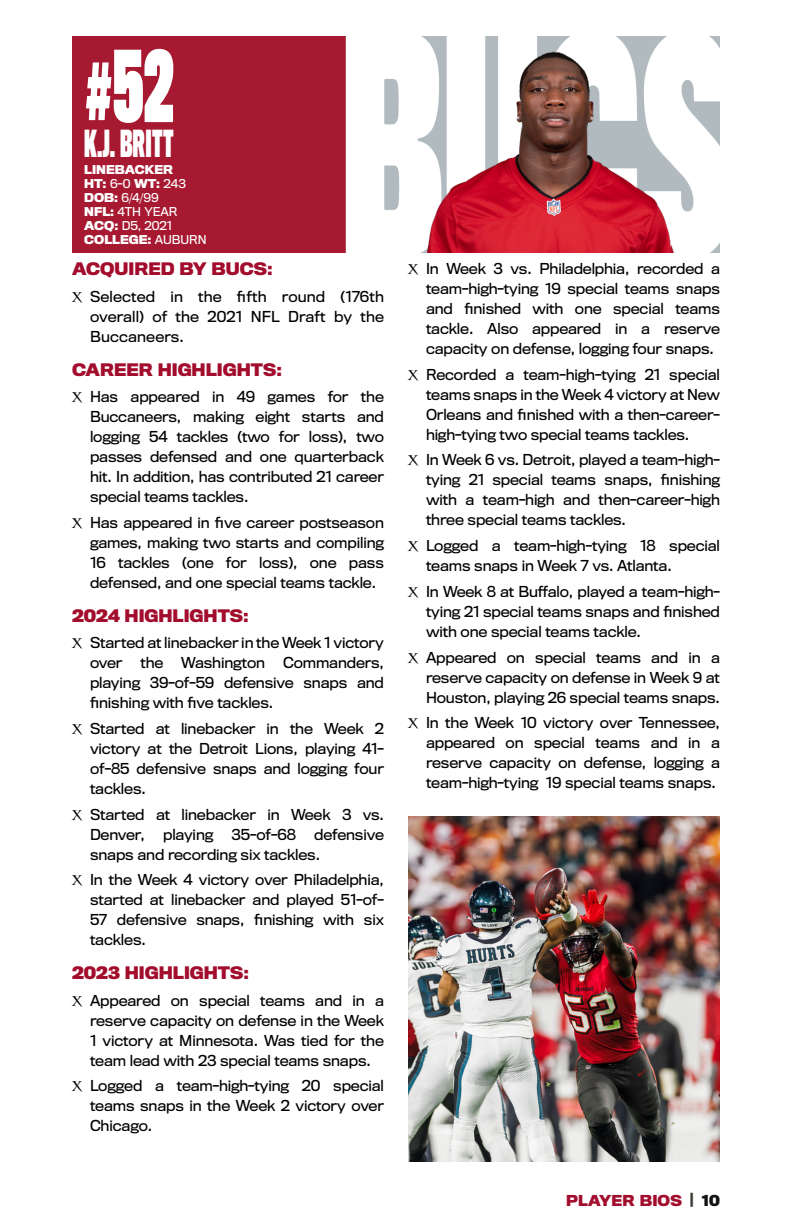
<style>
.page{position:relative;width:792px;height:1224px;background:#fff}
.page>*{position:absolute;margin:0;border:0;box-sizing:border-box;transform-origin:0 0}
.Veteran_Player_Numbe{font:800 76.8px "TB Vibrance";color:#fff;scale:1.05 1}
.Veteran_Player_Name{font:800 29px "TB Vibrance";color:#fff}
.Player_headers{font:700 16px "Titling Gothic FB";color:#a30d2d}
.t1{font:14px/20px "Titling Gothic FB";letter-spacing:-.01em;color:#000;text-align:justify}
.t2{font:700 14px "Titling Gothic FB";letter-spacing:.01em;color:#a30d2d}
.Veteran_Vitals{font:700 11.4px "Titling Gothic FB";color:#fff}
.Veteran_Vitals-2{font:11.4px "Titling Gothic FB";color:#fff}
.s1{font-weight:400}
.s2{font-weight:700}
.s3{font-family:"Charlemagne Std";font-weight:700}
.s4{color:#3e3a35}
.s5{color:#101112}
</style>
<div class="page">
<img style="left:72px;top:36px;width:648px;height:216px">
<img style="left:376px;top:36px;width:324px;height:216px">
<img style="left:408px;top:816px;width:312px;height:346px">
<p class="Veteran_Player_Numbe" style="left:84px;top:34px;width:87px">#52</p>
<p class="Veteran_Player_Name" style="left:84px;top:123px;width:91px">K.J. BRITT</p>
<p class="Veteran_Vitals" style="left:84px;top:162px;width:90px">LINEBACKER</p>
<p class="Veteran_Vitals" style="left:84px;top:176px;width:103px">HT: <span class="s1">6-0</span> WT: <span class="s1">243</span></p>
<p class="Veteran_Vitals-2" style="left:84px;top:190px;width:76px"><span class="s2">DOB:</span> 6/4/99</p>
<p class="Veteran_Vitals-2" style="left:84px;top:204px;width:95px"><span class="s2">NFL:</span> 4TH YEAR</p>
<p class="Veteran_Vitals-2" style="left:84px;top:218px;width:90px"><span class="s2">ACQ:</span> D5, 2021</p>
<p class="Veteran_Vitals" style="left:84px;top:232px;width:124px">COLLEGE: <span class="s1">AUBURN</span></p>
<p class="Player_headers" style="left:72px;top:259px;width:202px">ACQUIRED BY BUCS:</p>
<p class="t1" style="left:90px;top:286px;width:296px;text-indent:-18px"><span class="s3">X</span> Selected in the fifth round (176th overall) of the 2021 NFL Draft by the Buccaneers.</p>
<p class="Player_headers" style="left:72px;top:359px;width:212px">CAREER HIGHLIGHTS:</p>
<p class="t1" style="left:90px;top:387px;width:296px;text-indent:-18px"><span class="s3">X</span> Has appeared in 49 games for the Buccaneers, making eight starts and logging 54 tackles (two for loss), two passes defensed and one quarterback hit. In addition, has contributed 21 career special teams tackles.</p>
<p class="t1" style="left:90px;top:512px;width:296px;text-indent:-18px"><span class="s3">X</span> Has appeared in five career postseason games, making two starts and compiling 16 tackles (one for loss), one pass defensed, and one special teams tackle.</p>
<p class="Player_headers" style="left:72px;top:605px;width:178px">2024 HIGHLIGHTS:</p>
<p class="t1" style="left:90px;top:633px;width:295px;text-indent:-18px"><span class="s3">X</span> Started at linebacker in the Week 1 victory over</p>
<p class="t1" style="left:90px;top:653px;width:296px;text-indent:193px">Commanders, playing 39-of-59 defensive snaps and finishing with five tackles.</p>
<p class="t1" style="left:90px;top:718px;width:296px;text-indent:-18px"><span class="s3">X</span> Started at linebacker in the Week 2 victory at the Detroit Lions, playing 41- of-85 defensive snaps and logging four tackles.</p>
<p class="t1" style="left:90px;top:804px;width:296px;text-indent:-18px"><span class="s3">X</span> Started at linebacker in Week 3 vs.<br>Denver,</p>
<p class="t1" style="left:140px;top:653px;width:25px">the</p>
<p class="t1" style="left:181px;top:653px;width:85px">Washington</p>
<p class="t1" style="left:90px;top:824px;width:295px;text-indent:224px">defensive snaps and recording six tackles.</p>
<p class="t1" style="left:90px;top:870px;width:296px;text-indent:-18px"><span class="s3">X</span> In the Week 4 victory over Philadelphia, started at linebacker and played 51-of-57 defensive snaps, finishing with six tackles.</p>
<p class="Player_headers" style="left:72px;top:963px;width:179px">2023 HIGHLIGHTS:</p>
<p class="t1" style="left:90px;top:990px;width:296px;text-indent:-18px"><span class="s3">X</span> Appeared on special teams and in a reserve capacity on defense in the Week 1 victory at Minnesota. Was tied for the team lead with 23 special teams snaps.</p>
<p class="t1" style="left:90px;top:1076px;width:296px;text-indent:-18px"><span class="s3">X</span> Logged a team-high-tying 20 special teams snaps in the Week 2 victory over Chicago.</p>
<p class="t1" style="left:163px;top:824px;width:52px">playing</p>
<p class="t1" style="left:232px;top:824px;width:66px">35-of-68</p>
<p class="t1" style="left:426px;top:258px;width:296px;text-indent:-18px"><span class="s3">X</span> In Week 3 vs. Philadelphia, recorded a team-high-tying 19 special teams snaps and finished with one special teams tackle. Also appeared in a reserve capacity on defense, logging four snaps.</p>
<p class="t1" style="left:426px;top:364px;width:296px;text-indent:-18px"><span class="s3">X</span> Recorded a team-high-tying 21 special teams snaps in the Week 4 victory at New Orleans and finished with a then-career&shy;high-tying two special teams tackles.</p>
<p class="t1" style="left:426px;top:450px;width:296px;text-indent:-18px"><span class="s3">X</span> In Week 6 vs. Detroit, played a team-high&shy;tying 21 special teams snaps, finishing with a team-high and then-career-high three special teams tackles.</p>
<p class="t1" style="left:426px;top:536px;width:295px;text-indent:-18px"><span class="s3">X</span> Logged a team-high-tying 18 special teams snaps in Week 7 vs. Atlanta.</p>
<p class="t1" style="left:426px;top:581px;width:296px;text-indent:-18px"><span class="s3">X</span> In Week 8 at Buffalo, played a team-high&shy;tying 21 special teams snaps and finished with one special teams tackle.</p>
<p class="t1" style="left:426px;top:647px;width:296px;text-indent:-18px"><span class="s3">X</span> Appeared on special teams and in a reserve capacity on defense in Week 9 at Houston, playing 26 special teams snaps.</p>
<p class="t1" style="left:426px;top:713px;width:296px;text-indent:-18px"><span class="s3">X</span> In the Week 10 victory over Tennessee, appeared on special teams and in a reserve capacity on defense, logging a team-high-tying 19 special teams snaps.</p>
<p class="t2" style="left:566px;top:1191px;width:155px">PLAYER BIOS <span class="s4">|</span> <span class="s5">10</span></p>
</div>
